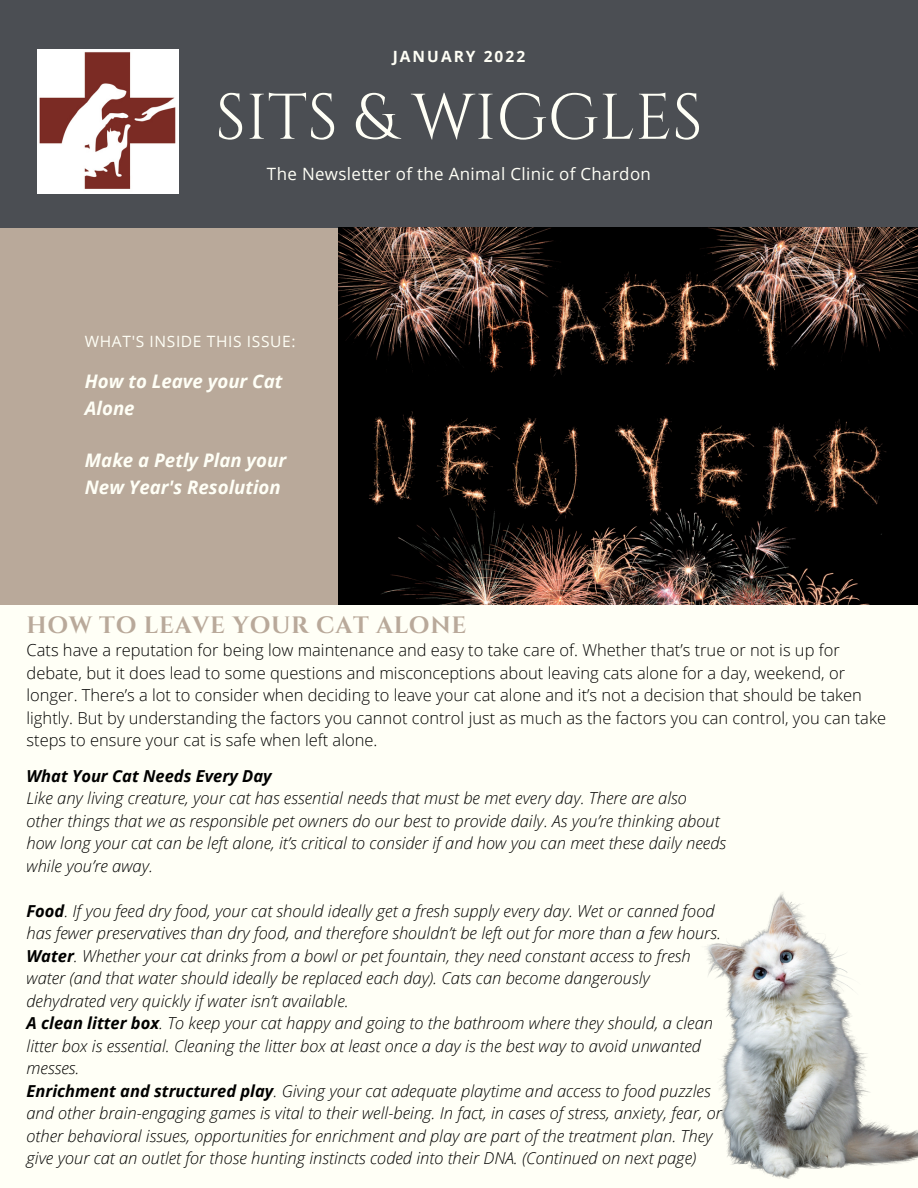
<style>
.page{position:relative;width:918px;height:1188px;background:#fffff6}
.page>*{position:absolute;margin:0;border:0;box-sizing:border-box;transform-origin:0 0}
.t1{font:64.35px "Cinzel";color:#fffff6}
.t2{font:700 23.7px "Cinzel";letter-spacing:.03em;color:#b9a99a}
.t3{font:italic 700 18.6px/26.4px "Open Sans";color:#fffff6}
.t4{font:16.95px "Open Sans";letter-spacing:.02em;color:#fffff6}
.t5{font:italic 300 16.5px/22.5px "Open Sans";color:#000}
.t6{font:300 16.5px/22.5px "Open Sans";color:#000}
.t7{font:italic 700 16.5px "Open Sans";color:#000}
.t8{font:15.6px "Open Sans";letter-spacing:.04em;color:#fffff6}
.t9{font:700 15.45px "Open Sans";letter-spacing:.13em;color:#fffff6}
.s1{font-weight:700}
</style>
<div class="page">
<div style="left:0;top:0;width:918px;height:228px;background:#4b4e53"></div>
<div style="left:0;top:228px;width:363px;height:377px;background:#b9a99a"></div>
<img style="left:338px;top:228px;width:580px;height:377px">
<img style="left:37px;top:49px;width:142px;height:144px">
<img style="left:706px;top:892px;width:212px;height:287px">
<p class="t9" style="left:393px;top:46px;width:134px">JANUARY 2022</p>
<h4 class="t1" style="left:215px;top:76px;width:489px">SITS &amp; WIGGLES</h4>
<p class="t4" style="left:267px;top:162px;width:385px">The Newsletter of the Animal Clinic of Chardon</p>
<h1 class="t8" style="left:85px;top:331px;width:212px">WHAT'S INSIDE THIS ISSUE:</h1>
<p class="t3" style="left:85px;top:368px;width:199px">How to Leave your Cat<br>Alone</p>
<p class="t3" style="left:85px;top:447px;width:203px">Make a Petly Plan your<br>New Year's Resolution</p>
<p class="t2" style="left:27px;top:610px;width:441px">HOW TO LEAVE YOUR CAT ALONE</p>
<h5 class="t6" style="left:27px;top:639px;width:861px">Cats have a reputation for being low maintenance and easy to take care of. Whether that’s true or not is up for debate, but it does lead to some questions and misconceptions about leaving cats alone for a day, weekend, or longer. There’s a lot to consider when deciding to leave your cat alone and it’s not a decision that should be taken lightly. But by understanding the factors you cannot control just as much as the factors you can control, you can take steps to ensure your cat is safe when left alone.</h5>
<h3 class="t7" style="left:27px;top:764px;width:247px">What Your Cat Needs Every Day</h3>
<h3 class="t5" style="left:27px;top:787px;width:701px">Like any living creature, your cat has essential needs that must be met every day. There are also other things that we as responsible pet owners do our best to provide daily. As you’re thinking about how long your cat can be left alone, it’s critical to consider if and how you can meet these daily needs while you’re away.</h3>
<h2 class="t5" style="left:27px;top:899px;width:696px"><span class="s1">Food</span>. If you feed dry food, your cat should ideally get a fresh supply every day. Wet or canned food has fewer preservatives than dry food, and therefore shouldn’t be left out for more than a few hours.</h2>
<p class="t5" style="left:27px;top:944px;width:666px"><span class="s1">Water</span>. Whether your cat drinks from a bowl or pet fountain, they need constant access to fresh water (and that water should ideally be replaced each day). Cats can become dangerously dehydrated very quickly if water isn’t available.</p>
<p class="t5" style="left:27px;top:1012px;width:688px"><span class="s1">A clean litter box</span>. To keep your cat happy and going to the bathroom where they should, a clean litter box is essential. Cleaning the litter box at least once a day is the best way to avoid unwanted messes.</p>
<p class="t5" style="left:27px;top:1079px;width:697px"><span class="s1">Enrichment and structured play</span>. Giving your cat adequate playtime and access to food puzzles and other brain-engaging games is vital to their well-being. In fact, in cases of stress, anxiety, fear, or other behavioral issues, opportunities for enrichment and play are part of the treatment plan. They give your cat an outlet for those hunting instincts coded into their DNA. (Continued on next page)</p>
</div>
